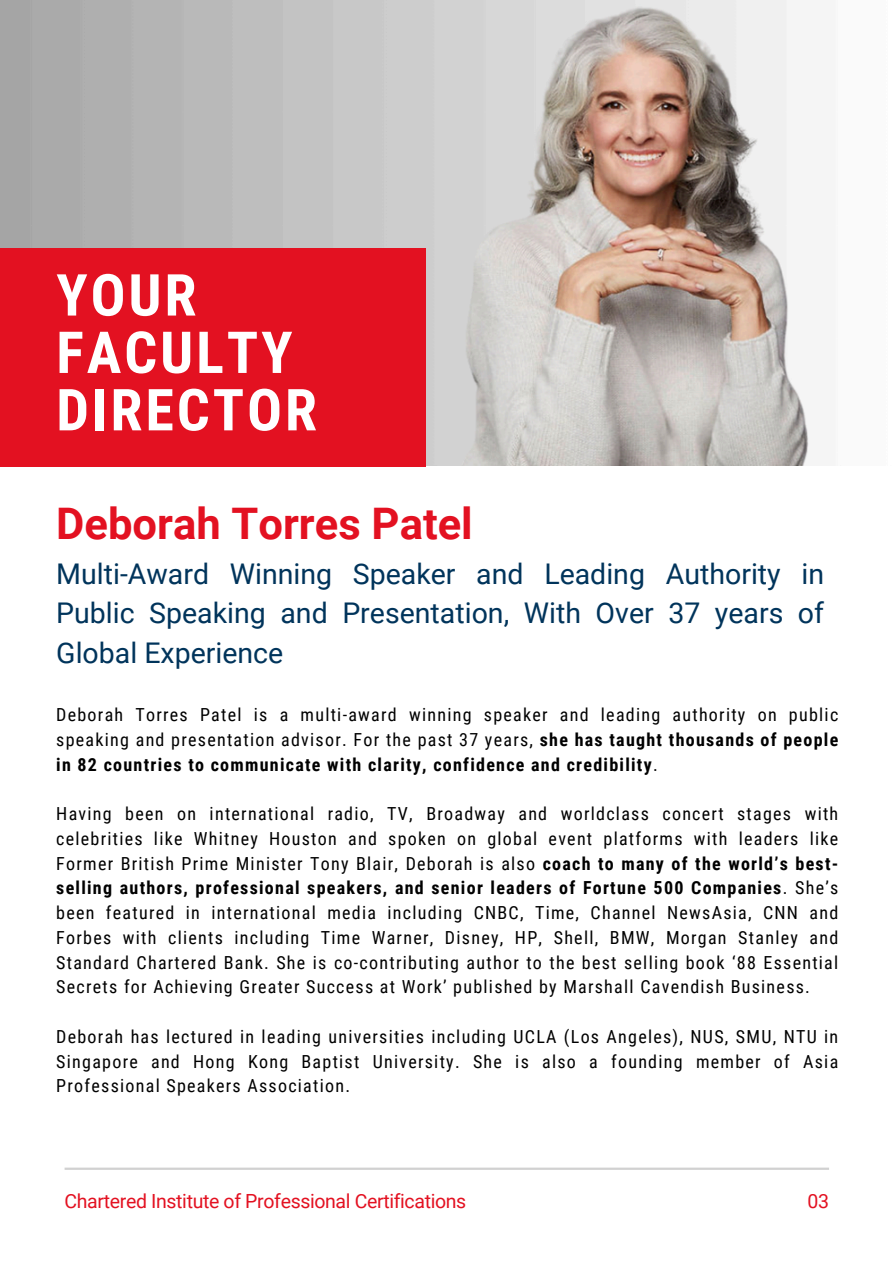
<style>
.page{position:relative;width:894px;height:1264px;background:#fff}
.page>*{position:absolute;margin:0;border:0;box-sizing:border-box;transform-origin:0 0}
.t1{font:700 57.9px/57.3px "Roboto Condensed";letter-spacing:.05em;color:#fff}
.t2{font:700 43.5px "Roboto";color:#e31121}
.t3{font:28.5px/39.3px "Roboto";color:#00345b;text-align:justify}
.t4{font:19.5px "Roboto";letter-spacing:-.015em;color:#e31121}
.t5{font:18px/24.8px "Roboto Condensed";letter-spacing:.07em;color:#000;text-align:justify}
.s1{font-weight:700}
</style>
<div class="page">
<img style="left:0;top:0;width:809px;height:466px">
<div style="left:0;top:248px;width:425px;height:218px;background:#e31121"></div>
<hr style="left:65px;top:1167px;width:763px;height:2px;background:#d1d1d1">
<p class="t1" style="left:56px;top:267px;width:262px">YOUR<br>FACULTY<br>DIRECTOR</p>
<p class="t2" style="left:56px;top:499px;width:418px">Deborah Torres Patel</p>
<p class="t3" style="left:56px;top:554px;width:769px">Multi-Award Winning Speaker and Leading Authority in Public Speaking and Presentation, With Over 37 years of Global Experience</p>
<h1 class="t5" style="left:56px;top:702px;width:783px">Deborah Torres Patel is a multi-award winning speaker and leading authority on public speaking and presentation advisor. For the past 37 years, <span class="s1">she has taught thousands of people in 82 countries to communicate with clarity, confidence and credibility</span>.</h1>
<h2 class="t5" style="left:56px;top:801px;width:783px">Having been on international radio, TV, Broadway and worldclass concert stages with celebrities like Whitney Houston and spoken on global event platforms with leaders like Former British Prime Minister Tony Blair, Deborah is also <span class="s1">coach to many of the world’s best&shy;selling authors, professional speakers, and senior leaders of Fortune 500 Companies</span>. She’s been featured in international media including CNBC, Time, Channel NewsAsia, CNN and Forbes with clients including Time Warner, Disney, HP, Shell, BMW, Morgan Stanley and Standard Chartered Bank. She is co-contributing author to the best selling book ‘88 Essential Secrets for Achieving Greater Success at Work’ published by Marshall Cavendish Business.</h2>
<h3 class="t5" style="left:56px;top:1024px;width:783px">Deborah has lectured in leading universities including UCLA (Los Angeles), NUS, SMU, NTU in Singapore and Hong Kong Baptist University. She is also a founding member of Asia Professional Speakers Association.</h3>
<p class="t4" style="left:65px;top:1189px;width:403px">Chartered Institute of Professional Certifications</p>
<p class="t4" style="left:807px;top:1189px;width:23px">03</p>
</div>
